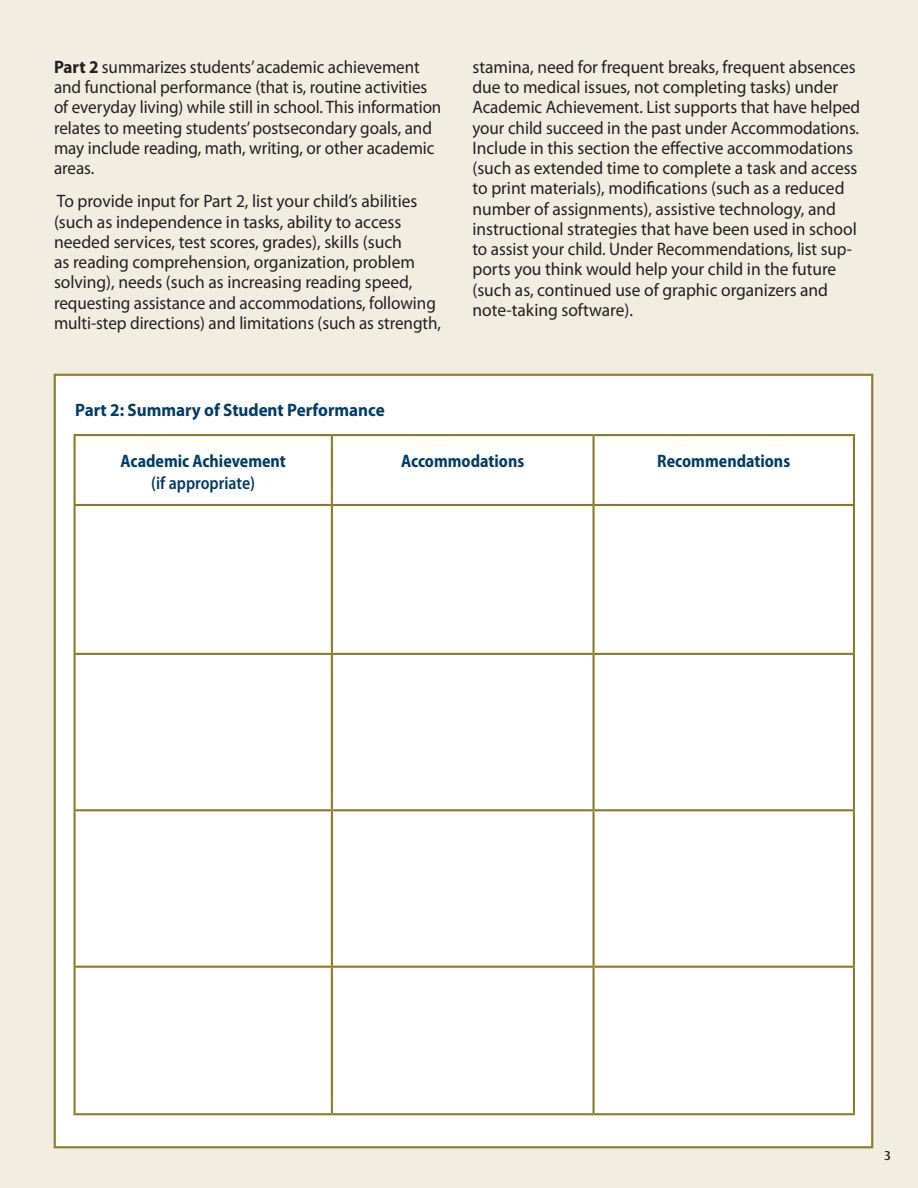
<style>
.page{position:relative;width:918px;height:1188px;background:#f1eee1}
.page>*{position:absolute;margin:0;border:0;box-sizing:border-box;transform-origin:0 0}
.Text_-_Level_1_insid{font:18px/20.2px "Myriad Pro";letter-spacing:-.005em;color:#231f20}
.Text_-_Level_1_insid-2{font:18px/20.2px "Myriad Pro";letter-spacing:-.005em;color:#231f20;scale:.95 1}
.t1{font:700 semi-condensed 18px/21.6px "Myriad Pro";color:#003d69;text-align:center;scale:.95 1}
.Text_-_Level_1_insid-3{font:700 18px "Myriad Pro";color:#003d69;scale:.95 1}
.t2{font:600 13.5px "Ocean Sans Std";color:#231f20}
.s1{font-weight:700}
.s2{font-weight:600}
</style>
<div class="page">
<div style="left:54px;top:374px;width:819px;height:774px;background:#fff;border:2px solid #8b7b23"></div>
<svg style="left:76px;top:436px;width:777px;height:68px"></svg>
<hr style="left:74px;top:436px;width:2px;height:68px;background:#8b7b23">
<hr style="left:74px;top:434px;width:258px;height:2px;background:#8b7b23">
<hr style="left:74px;top:504px;width:258px;height:2px;background:#8b7b23">
<hr style="left:331px;top:436px;width:2px;height:68px;background:#8b7b23">
<hr style="left:332px;top:434px;width:262px;height:2px;background:#8b7b23">
<hr style="left:332px;top:504px;width:262px;height:2px;background:#8b7b23">
<hr style="left:593px;top:436px;width:2px;height:68px;background:#8b7b23">
<hr style="left:594px;top:434px;width:261px;height:2px;background:#8b7b23">
<hr style="left:853px;top:436px;width:2px;height:68px;background:#8b7b23">
<hr style="left:594px;top:504px;width:261px;height:2px;background:#8b7b23">
<hr style="left:74px;top:506px;width:2px;height:147px;background:#8b7b23">
<hr style="left:331px;top:506px;width:2px;height:147px;background:#8b7b23">
<hr style="left:593px;top:506px;width:2px;height:147px;background:#8b7b23">
<hr style="left:853px;top:506px;width:2px;height:147px;background:#8b7b23">
<hr style="left:74px;top:655px;width:2px;height:154px;background:#8b7b23">
<hr style="left:74px;top:653px;width:258px;height:2px;background:#8b7b23">
<hr style="left:331px;top:655px;width:2px;height:154px;background:#8b7b23">
<hr style="left:332px;top:653px;width:262px;height:2px;background:#8b7b23">
<hr style="left:593px;top:655px;width:2px;height:154px;background:#8b7b23">
<hr style="left:594px;top:653px;width:261px;height:2px;background:#8b7b23">
<hr style="left:853px;top:655px;width:2px;height:154px;background:#8b7b23">
<hr style="left:74px;top:811px;width:2px;height:155px;background:#8b7b23">
<hr style="left:74px;top:809px;width:258px;height:2px;background:#8b7b23">
<hr style="left:331px;top:811px;width:2px;height:155px;background:#8b7b23">
<hr style="left:332px;top:809px;width:262px;height:2px;background:#8b7b23">
<hr style="left:593px;top:811px;width:2px;height:155px;background:#8b7b23">
<hr style="left:594px;top:809px;width:261px;height:2px;background:#8b7b23">
<hr style="left:853px;top:811px;width:2px;height:155px;background:#8b7b23">
<hr style="left:74px;top:968px;width:2px;height:145px;background:#8b7b23">
<hr style="left:74px;top:966px;width:258px;height:2px;background:#8b7b23">
<hr style="left:74px;top:1113px;width:258px;height:2px;background:#8b7b23">
<hr style="left:331px;top:968px;width:2px;height:145px;background:#8b7b23">
<hr style="left:332px;top:966px;width:262px;height:2px;background:#8b7b23">
<hr style="left:332px;top:1113px;width:262px;height:2px;background:#8b7b23">
<hr style="left:593px;top:968px;width:2px;height:145px;background:#8b7b23">
<hr style="left:594px;top:966px;width:261px;height:2px;background:#8b7b23">
<hr style="left:853px;top:968px;width:2px;height:145px;background:#8b7b23">
<hr style="left:594px;top:1113px;width:261px;height:2px;background:#8b7b23">
<p class="Text_-_Level_1_insid-2" style="left:54px;top:56px;width:409px"><span class="s1">Part 2</span> summarizes students’ academic achievement and functional performance (that is, routine activities of everyday living) while still in school. This information relates to meeting students’ postsecondary goals, and may include reading, math, writing, or other academic areas.</p>
<p class="Text_-_Level_1_insid" style="left:54px;top:191px;width:389px">To provide input for Part 2, list your child’s abilities (such as independence in tasks, ability to access needed services, test scores, grades), skills (such<br>as reading comprehension, organization, problem solving), needs (such as increasing reading speed, requesting assistance and accommodations, following multi-step directions) and limitations (such as strength,</p>
<p class="Text_-_Level_1_insid" style="left:472px;top:56px;width:389px">stamina, need for frequent breaks, frequent absences due to medical issues, not completing tasks) under Academic Achievement. List supports that have helped your child succeed in the past under Accommodations.<br>Include in this section the effective accommodations (such as extended time to complete a task and access to print materials), modifications (such as a reduced number of assignments), assistive technology, and instructional strategies that have been used in school to assist your child. Under Recommendations, list sup&shy;ports you think would help your child in the future (such as, continued use of graphic organizers and note-taking software).</p>
<p class="Text_-_Level_1_insid-3" style="left:75px;top:399px;width:327px">Part 2: Summary of Student Performance</p>
<p class="t1" style="left:121px;top:451px;width:176px">Academic Achievement <span class="s2">(if appropriate)</span></p>
<p class="t1" style="left:401px;top:451px;width:131px">Accommodations</p>
<p class="t1" style="left:657px;top:451px;width:141px">Recommendations</p>
<p class="t2" style="left:884px;top:1148px;width:8px">3</p>
</div>
